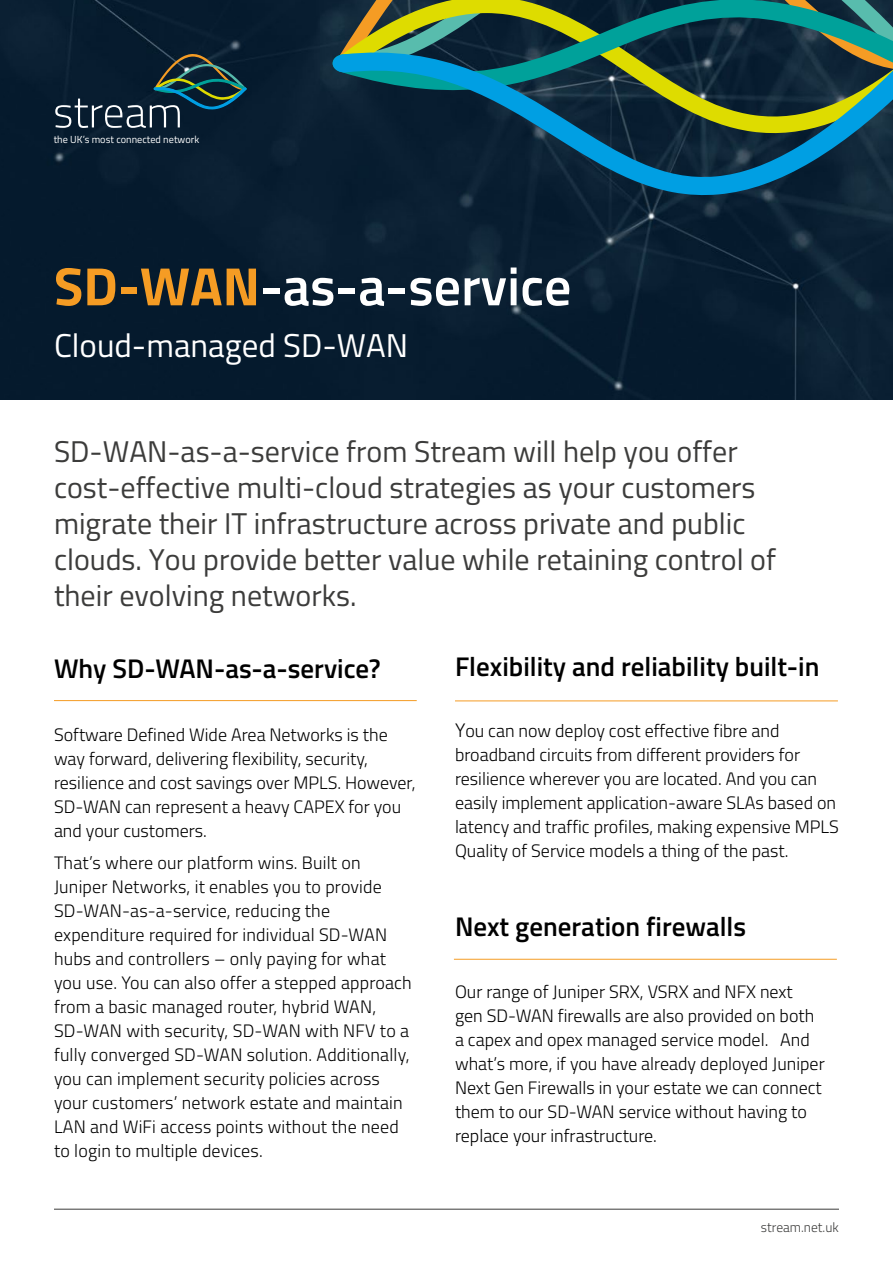
<style>
.page{position:relative;width:893px;height:1263px;background:#fff}
.page>*{position:absolute;margin:0;border:0;box-sizing:border-box;transform-origin:0 0}
.t1{font:600 54px "Cairo";color:#fff}
.t2{font:33px "Cairo";color:#fff}
.t3{font:30px/36px "Cairo";color:#3c3c3b}
.t4{font:600 27px "Cairo";color:#000}
.t5{font:300 18px/24px "Cairo";color:#000}
.t6{font:300 13.5px "Cairo";color:#3c3c3b}
.t7{font:10.2px "Cairo";color:#fff}
.s1{font-weight:700;color:#f59c24}
.s2{font-size:19.5px}
</style>
<div class="page">
<div style="left:0;top:0;width:893px;height:400px;background:#071c2f"></div>
<svg style="left:335px;top:0;width:558px;height:43px;background:#396a4b"></svg>
<svg style="left:332px;top:43px;width:561px;height:153px;background:#183942"></svg>
<svg style="left:335px;top:46px;width:558px;height:147px;background:#194650"></svg>
<hr style="left:54px;top:700px;width:363px;height:1px;background:#f59c24">
<hr style="left:455px;top:700px;width:383px;height:1px;background:#f59c24">
<hr style="left:454px;top:959px;width:383px;height:1px;background:#f59c24">
<hr style="left:54px;top:1209px;width:785px;height:1px;background:#3c3c3b">
<svg style="left:55px;top:53px;width:192px;height:75px;background:#1b3440"></svg>
<p class="t7" style="left:54px;top:132px;width:147px">the UK’s most connected network</p>
<h1 class="t1" style="left:54px;top:246px;width:519px"><span class="s1">SD-WAN</span>-as-a-service</h1>
<h2 class="t2" style="left:54px;top:321px;width:356px">Cloud-managed SD-WAN</h2>
<p class="t3" style="left:54px;top:434px;width:723px">SD-WAN-as-a-service from Stream will help you offer cost-effective multi-cloud strategies as your customers migrate their IT infrastructure across private and public clouds. You provide better value while retaining control of their evolving networks.</p>
<h3 class="t4" style="left:54px;top:649px;width:328px">Why SD-WAN-as-a-service?</h3>
<p class="t5" style="left:54px;top:722px;width:363px">Software Defined Wide Area Networks is the way forward, delivering flexibility, security, resilience and cost savings over MPLS. However, SD-WAN can represent a heavy CAPEX for you and your customers.</p>
<p class="t5" style="left:54px;top:851px;width:359px">That’s where our platform wins. Built on Juniper Networks, it enables you to provide SD-WAN-as-a-service, reducing the expenditure required for individual SD-WAN hubs and controllers – only paying for what you use. You can also offer a stepped approach from a basic managed router, hybrid WAN, SD-WAN with security, SD-WAN with NFV to a fully converged SD-WAN solution. Additionally, you can implement security policies across your customers’ network estate and maintain LAN and WiFi access points without the need to login to multiple devices.</p>
<h3 class="t4" style="left:455px;top:646px;width:366px">Flexibility and reliability built-in</h3>
<p class="t5" style="left:455px;top:719px;width:385px"><span class="s2">Y</span>ou can now deploy cost effective fibre and broadband circuits from different providers for resilience wherever you are located. And you can easily implement application-aware SLAs based on latency and traffic profiles, making expensive MPLS Quality of Service models a thing of the past.</p>
<h3 class="t4" style="left:455px;top:906px;width:293px">Next generation firewalls</h3>
<p class="t5" style="left:455px;top:980px;width:371px">Our range of Juniper SRX, VSRX and NFX next gen SD-WAN firewalls are also provided on both a capex and opex managed service model. And what’s more, if you have already deployed Juniper Next Gen Firewalls in your estate we can connect them to our SD-WAN service without having to replace your infrastructure.</p>
<p class="t6" style="left:761px;top:1218px;width:79px">stream.net.uk</p>
</div>
